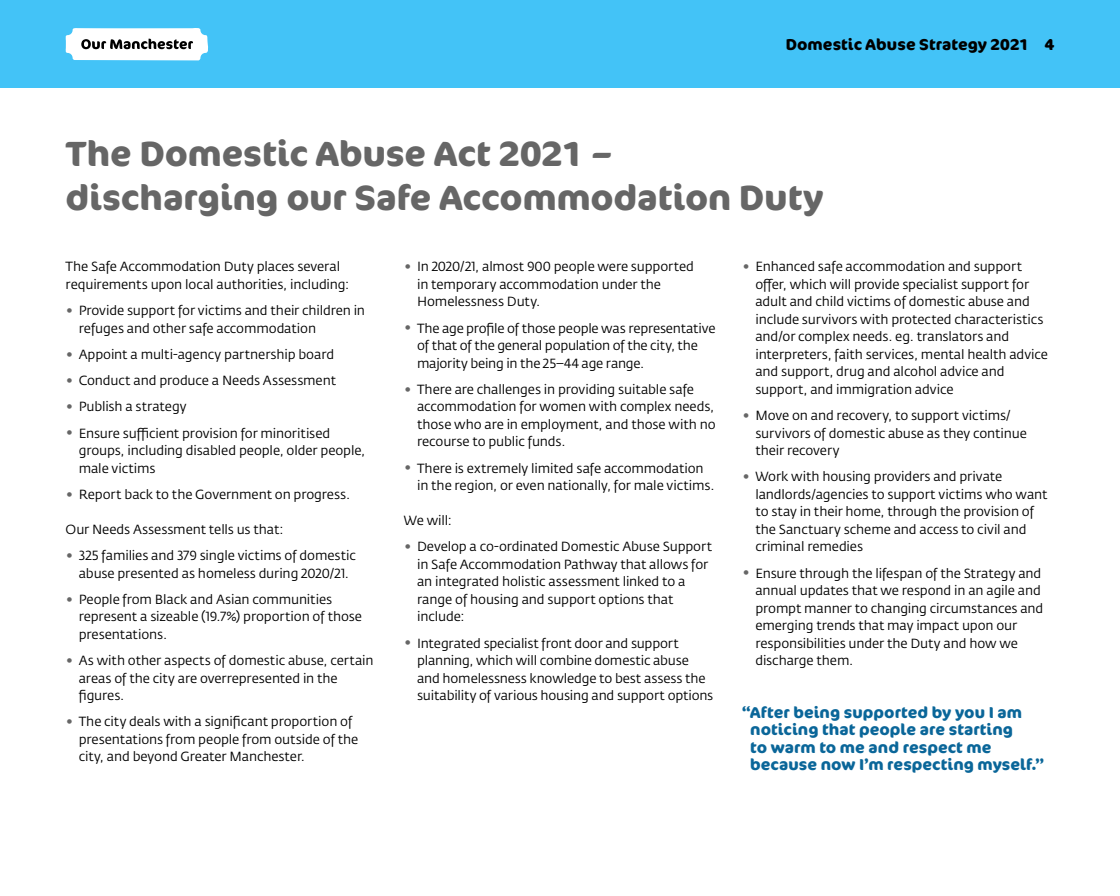
<style>
.page{position:relative;width:1120px;height:896px;background:#fff}
.page>*{position:absolute;margin:0;border:0;box-sizing:border-box;transform-origin:0 0}
.H1_Chapter_heading{font:700 35px/43.8px "Cocon Pro";color:#666}
.Pull_Quote{font:700 15.75px/17.5px "Cocon Pro";letter-spacing:.005em;color:#0a6699}
.t1{font:700 15.75px "Cocon Pro";letter-spacing:.005em;color:#000}
.P_Bullet_list{font:13.12px/17.5px "Fedra Sans Std";letter-spacing:-.01em;color:#000}
.P_Last_bullet_list{font:13.12px/17.5px "Fedra Sans Std";letter-spacing:-.01em;color:#000}
.P_Body_before_bullet{font:13.12px/17.5px "Fedra Sans Std";letter-spacing:-.01em;color:#000}
.s1{font-weight:700;font-size:15.75px;color:#666}
</style>
<div class="page">
<div style="left:0;top:0;width:1120px;height:88px;background:#43c3f7"></div>
<svg style="left:66px;top:28px;width:142px;height:32px"></svg>
<p class="t1" style="left:786px;top:34px;width:270px">Domestic Abuse Strategy 2021 4</p>
<h1 class="H1_Chapter_heading" style="left:66px;top:131px;width:759px">The Domestic Abuse Act 2021 – discharging our Safe Accommodation Duty</h1>
<p class="P_Body_before_bullet" style="left:66px;top:258px;width:285px">The Safe Accommodation Duty places several requirements upon local authorities, including:</p>
<p class="P_Bullet_list" style="left:79px;top:302px;width:288px;text-indent:-13px"><span class="s1">•</span> Provide support for victims and their children in refuges and other safe accommodation</p>
<p class="P_Bullet_list" style="left:66px;top:345px;width:270px"><span class="s1">•</span> Appoint a multi-agency partnership board</p>
<p class="P_Bullet_list" style="left:66px;top:372px;width:272px"><span class="s1">•</span> Conduct and produce a Needs Assessment</p>
<p class="P_Bullet_list" style="left:66px;top:398px;width:123px"><span class="s1">•</span> Publish a strategy</p>
<p class="P_Bullet_list" style="left:79px;top:424px;width:288px;text-indent:-13px"><span class="s1">•</span> Ensure sufficient provision for minoritised groups, including disabled people, older people, male victims</p>
<p class="P_Last_bullet_list" style="left:66px;top:485px;width:286px"><span class="s1">•</span> Report back to the Government on progress.</p>
<p class="P_Body_before_bullet" style="left:66px;top:520px;width:219px">Our Needs Assessment tells us that:</p>
<p class="P_Bullet_list" style="left:66px;top:547px;width:292px;text-align:center"><span class="s1">•</span> 325 families and 379 single victims of domestic abuse presented as homeless during 2020/21.</p>
<p class="P_Bullet_list" style="left:79px;top:590px;width:285px;text-indent:-13px"><span class="s1">•</span> People from Black and Asian communities represent a sizeable (19.7%) proportion of those presentations.</p>
<p class="P_Bullet_list" style="left:79px;top:652px;width:296px;text-indent:-13px"><span class="s1">•</span> As with other aspects of domestic abuse, certain areas of the city are overrepresented in the figures.</p>
<p class="P_Bullet_list" style="left:79px;top:713px;width:281px;text-indent:-13px"><span class="s1">•</span> The city deals with a significant proportion of presentations from people from outside of the city, and beyond Greater Manchester.</p>
<p class="P_Bullet_list" style="left:417px;top:258px;width:279px;text-indent:-13px"><span class="s1">•</span> In 2020/21, almost 900 people were supported in temporary accommodation under the<br>Homelessness Duty.</p>
<p class="P_Bullet_list" style="left:417px;top:319px;width:300px;text-indent:-13px"><span class="s1">•</span> The age profile of those people was representative of that of the general population of the city, the majority being in the 25–44 age range.</p>
<p class="P_Bullet_list" style="left:417px;top:380px;width:300px;text-indent:-13px"><span class="s1">•</span> There are challenges in providing suitable safe accommodation for women with complex needs, those who are in employment, and those with no recourse to public funds.</p>
<p class="P_Last_bullet_list" style="left:417px;top:459px;width:299px;text-indent:-13px"><span class="s1">•</span> There is extremely limited safe accommodation in the region, or even nationally, for male victims.</p>
<p class="P_Body_before_bullet" style="left:404px;top:512px;width:49px">We will:</p>
<p class="P_Bullet_list" style="left:417px;top:538px;width:297px;text-indent:-13px"><span class="s1">•</span> Develop a co-ordinated Domestic Abuse Support in Safe Accommodation Pathway that allows for an integrated holistic assessment linked to a range of housing and support options that include:</p>
<p class="P_Bullet_list" style="left:417px;top:634px;width:298px;text-indent:-13px"><span class="s1">•</span> Integrated specialist front door and support planning, which will combine domestic abuse and homelessness knowledge to best assess the suitability of various housing and support options</p>
<p class="P_Bullet_list" style="left:755px;top:258px;width:294px;text-indent:-13px"><span class="s1">•</span> Enhanced safe accommodation and support offer, which will provide specialist support for adult and child victims of domestic abuse and include survivors with protected characteristics and/or complex needs. eg. translators and interpreters, faith services, mental health advice and support, drug and alcohol advice and support, and immigration advice</p>
<p class="P_Bullet_list" style="left:755px;top:407px;width:273px;text-indent:-13px"><span class="s1">•</span> Move on and recovery, to support victims/ survivors of domestic abuse as they continue their recovery</p>
<p class="P_Bullet_list" style="left:755px;top:468px;width:294px;text-indent:-13px"><span class="s1">•</span> Work with housing providers and private landlords/agencies to support victims who want to stay in their home, through the provision of the Sanctuary scheme and access to civil and criminal remedies</p>
<p class="P_Last_bullet_list" style="left:755px;top:564px;width:289px;text-indent:-13px"><span class="s1">•</span> Ensure through the lifespan of the Strategy and annual updates that we respond in an agile and prompt manner to changing circumstances and emerging trends that may impact upon our responsibilities under the Duty and how we discharge them.</p>
<p class="Pull_Quote" style="left:750px;top:703px;width:296px;text-indent:-8px">“After being supported by you I am noticing that people are starting<br>to warm to me and respect me because now I’m respecting myself.’’</p>
</div>
